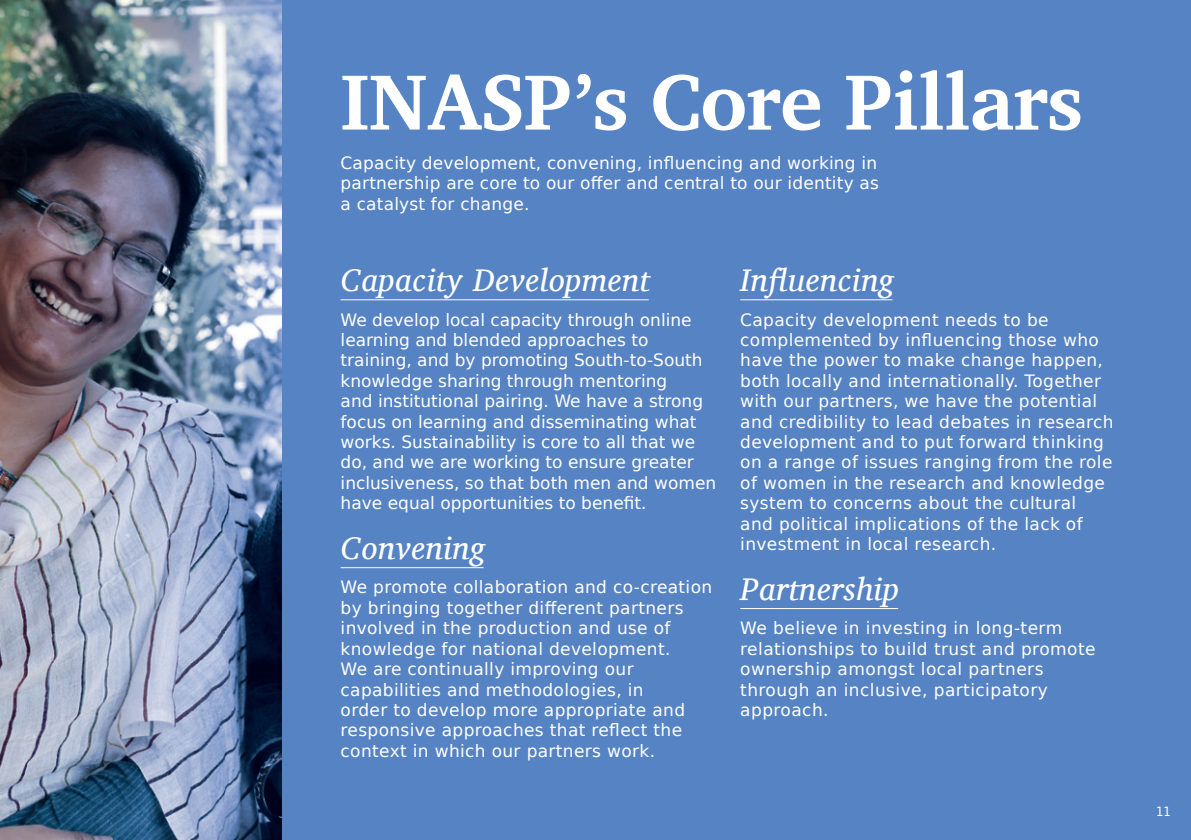
<style>
.page{position:relative;width:1191px;height:840px;background:#fff}
.page>*{position:absolute;margin:0;border:0;box-sizing:border-box;transform-origin:0 0}
.CHAPTER_TITLE{font:700 80px "Charis SIL";letter-spacing:-.01em;color:#fff}
.VALUES_-_HEADING{font:italic 32px "Charis SIL";letter-spacing:.02em;color:#fff}
.t1{font:17px/20.4px "DejaVu Sans";letter-spacing:.02em;color:#fff}
.t2{font:17px/20.4px "DejaVu Sans";color:#fff}
.t3{font:12.8px "DejaVu Sans Condensed";color:#fff}
</style>
<div class="page">
<div style="left:281px;top:0;width:910px;height:839px;background:#5683c3"></div>
<hr style="left:340px;top:299px;width:308px;height:1px;background:#fff">
<hr style="left:340px;top:567px;width:143px;height:1px;background:#fff">
<hr style="left:740px;top:299px;width:152px;height:1px;background:#fff">
<hr style="left:740px;top:608px;width:158px;height:1px;background:#fff">
<img style="left:0;top:0;width:281px;height:839px">
<p class="CHAPTER_TITLE" style="left:340px;top:55px;width:743px">INASP’s Core Pillars</p>
<p class="t1" style="left:340px;top:152px;width:540px;text-align:justify">Capacity development, convening, influencing and working in partnership are core to our offer and central to our identity as a catalyst for change.</p>
<p class="VALUES_-_HEADING" style="left:340px;top:261px;width:310px">Capacity Development</p>
<p class="t2" style="left:340px;top:308px;width:377px">We develop local capacity through online learning and blended approaches to training, and by promoting South-to-South knowledge sharing through mentoring<br>and institutional pairing. We have a strong focus on learning and disseminating what works. Sustainability is core to all that we do, and we are working to ensure greater inclusiveness, so that both men and women have equal opportunities to benefit.</p>
<p class="VALUES_-_HEADING" style="left:340px;top:529px;width:145px">Convening</p>
<p class="t1" style="left:340px;top:576px;width:373px">We promote collaboration and co-creation by bringing together different partners involved in the production and use of knowledge for national development.<br>We are continually improving our capabilities and methodologies, in<br>order to develop more appropriate and responsive approaches that reflect the context in which our partners work.</p>
<p class="VALUES_-_HEADING" style="left:740px;top:261px;width:154px">Influencing</p>
<p class="t1" style="left:740px;top:308px;width:375px">Capacity development needs to be complemented by influencing those who have the power to make change happen, both locally and internationally. Together with our partners, we have the potential and credibility to lead debates in research development and to put forward thinking on a range of issues ranging from the role of women in the research and knowledge system to concerns about the cultural<br>and political implications of the lack of investment in local research.</p>
<p class="VALUES_-_HEADING" style="left:740px;top:570px;width:160px">Partnership</p>
<p class="t1" style="left:740px;top:617px;width:357px">We believe in investing in long-term relationships to build trust and promote ownership amongst local partners through an inclusive, participatory approach.</p>
<p class="t3" style="left:1156px;top:799px;width:16px">11</p>
</div>
